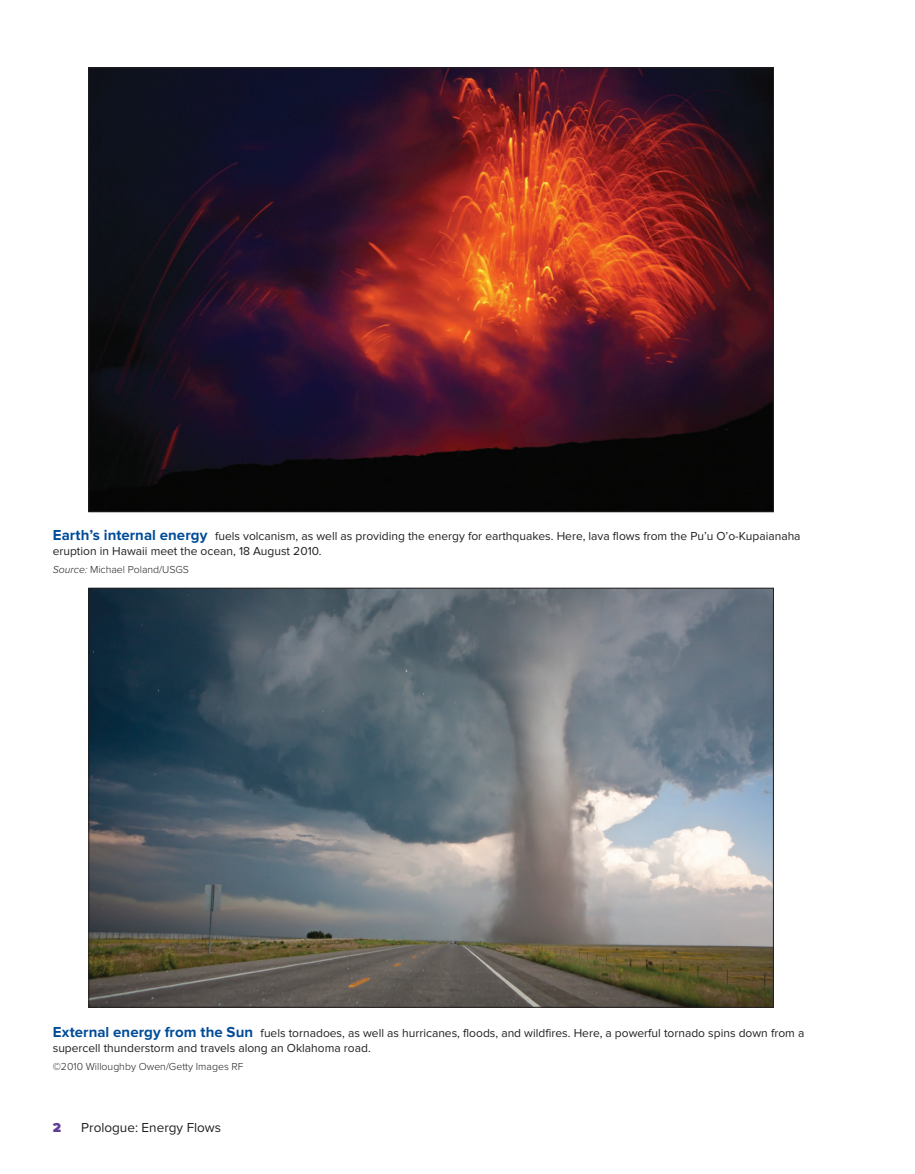
<style>
.page{position:relative;width:915px;height:1174px;background:#fff}
.page>*{position:absolute;margin:0;border:0;box-sizing:border-box;transform-origin:0 0}
.hr{font:13.5px "Proxima Nova";color:#231f20}
.hr-2{font:900 13.5px "Proxima Nova";color:#623e99}
.bch_fgct{font:12px/15px "Proxima Nova";color:#231f20}
.bch_fgso{font:300 10.5px "Proxima Nova";color:#231f20}
.s1{font-weight:700;font-size:15px;color:#014c98}
.s2{font-style:italic}
</style>
<div class="page">
<img style="left:90px;top:69px;width:681px;height:441px">
<img style="left:90px;top:590px;width:681px;height:415px">
<p class="bch_fgct" style="left:53px;top:528px;width:749px"><span class="s1">Earth’s internal energy</span> fuels volcanism, as well as providing the energy for earthquakes. Here, lava flows from the Pu’u O’o-Kupaianaha eruption in Hawaii meet the ocean, 18 August 2010.</p>
<p class="bch_fgso" style="left:53px;top:563px;width:138px"><span class="s2">Source:</span> Michael Poland/USGS</p>
<p class="bch_fgct" style="left:53px;top:1025px;width:752px"><span class="s1">External energy from the Sun</span> fuels tornadoes, as well as hurricanes, floods, and wildfires. Here, a powerful tornado spins down from a supercell thunderstorm and travels along an Oklahoma road.</p>
<p class="bch_fgso" style="left:53px;top:1060px;width:192px">©2010 Willoughby Owen/Getty Images RF</p>
<p class="hr-2" style="left:53px;top:1119px;width:10px">2</p>
<p class="hr" style="left:81px;top:1119px;width:141px">Prologue: Energy Flows</p>
</div>
